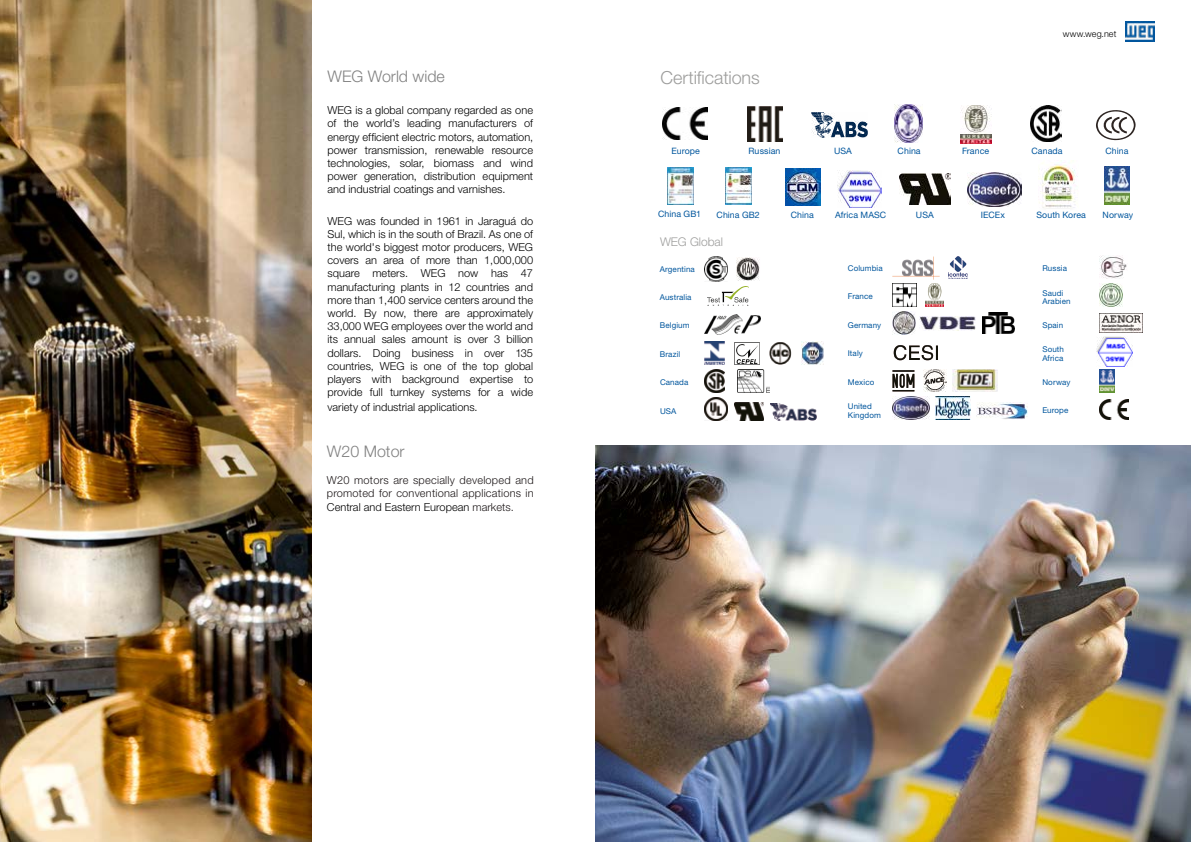
<style>
.page{position:relative;width:1191px;height:842px;background:#fff}
.page>*{position:absolute;margin:0;border:0;box-sizing:border-box;transform-origin:0 0}
.t1{font:300 18px "Helvetica Neue LT Pro";letter-spacing:-.005em;color:#9d9d9c}
.t2{font:300 16px "Helvetica Neue LT Pro";color:#818181}
.t3{font:300 12px "Helvetica Neue LT Pro";color:#9d9d9c}
.t4{font:300 11px/13.2px "Helvetica Neue LT Pro";color:#000;text-align:justify}
.t5{font:300 11px/13.2px "Helvetica Neue LT Pro";letter-spacing:.005em;color:#1f191a;text-align:justify}
.t6{font:300 9px "Helvetica Neue LT Pro";letter-spacing:.015em;color:#000}
.t7{font:8.8px "Helvetica Neue LT Pro";letter-spacing:.01em;color:#00569d}
.t8{font:8px/8.5px "Helvetica Neue LT Pro";letter-spacing:.015em;color:#00569d}
.s1{color:#000}
</style>
<div class="page">
<img style="left:1125px;top:22px;width:29px;height:19px">
<img style="left:0;top:0;width:312px;height:842px">
<img style="left:595px;top:445px;width:595px;height:397px">
<svg style="left:1096px;top:110px;width:39px;height:31px"></svg>
<img style="left:662px;top:108px;width:45px;height:31px">
<img style="left:811px;top:112px;width:56px;height:26px">
<img style="left:895px;top:105px;width:28px;height:37px">
<img style="left:961px;top:105px;width:30px;height:38px">
<img style="left:1030px;top:106px;width:31px;height:35px">
<img style="left:748px;top:107px;width:34px;height:34px">
<img style="left:785px;top:168px;width:35px;height:38px">
<img style="left:899px;top:174px;width:51px;height:31px">
<img style="left:967px;top:173px;width:55px;height:33px">
<img style="left:668px;top:167px;width:25px;height:38px">
<img style="left:725px;top:167px;width:26px;height:38px">
<img style="left:1104px;top:167px;width:25px;height:37px">
<img style="left:1038px;top:160px;width:40px;height:49px">
<img style="left:1099px;top:255px;width:28px;height:24px">
<img style="left:704px;top:256px;width:23px;height:25px">
<img style="left:736px;top:258px;width:24px;height:22px">
<img style="left:707px;top:286px;width:42px;height:20px">
<img style="left:704px;top:314px;width:56px;height:20px">
<img style="left:734px;top:342px;width:26px;height:22px">
<img style="left:704px;top:341px;width:20px;height:23px">
<img style="left:769px;top:342px;width:23px;height:22px">
<img style="left:801px;top:341px;width:22px;height:23px">
<img style="left:704px;top:370px;width:20px;height:22px">
<img style="left:737px;top:370px;width:32px;height:22px">
<img style="left:704px;top:397px;width:23px;height:23px">
<img style="left:734px;top:403px;width:29px;height:17px">
<img style="left:770px;top:403px;width:46px;height:17px">
<img style="left:892px;top:256px;width:47px;height:23px">
<img style="left:892px;top:283px;width:24px;height:23px">
<img style="left:925px;top:283px;width:18px;height:23px">
<img style="left:982px;top:312px;width:32px;height:21px">
<img style="left:893px;top:345px;width:45px;height:16px">
<img style="left:892px;top:370px;width:22px;height:22px">
<img style="left:923px;top:369px;width:23px;height:23px">
<img style="left:953px;top:369px;width:44px;height:23px">
<img style="left:892px;top:397px;width:37px;height:23px">
<img style="left:935px;top:397px;width:35px;height:23px">
<img style="left:977px;top:403px;width:50px;height:16px">
<img style="left:1099px;top:283px;width:23px;height:23px">
<img style="left:1099px;top:313px;width:43px;height:20px">
<img style="left:1099px;top:369px;width:15px;height:23px">
<img style="left:1099px;top:400px;width:29px;height:20px">
<img style="left:948px;top:256px;width:19px;height:23px">
<img style="left:892px;top:311px;width:23px;height:23px">
<img style="left:920px;top:317px;width:56px;height:14px">
<img style="left:837px;top:170px;width:44px;height:37px">
<img style="left:1097px;top:337px;width:35px;height:29px">
<h2 class="t2" style="left:327px;top:67px;width:119px">WEG World wide</h2>
<p class="t4" style="left:327px;top:103px;width:207px">WEG is a global company regarded as one of the world’s leading manufacturers of energy efficient electric motors, automation, power transmission, renewable resource technologies, solar, biomass and wind power generation, distribution equipment and industrial coatings and varnishes.</p>
<p class="t4" style="left:327px;top:214px;width:207px">WEG was founded in 1961 in Jaraguá do Sul, which is in the south of Brazil. As one of the world's biggest motor producers, WEG covers an area of more than 1,000,000 square meters. WEG now has 47 manufacturing plants in 12 countries and more than 1,400 service centers around the world. By now, there are approximately 33,000 WEG employees over the world and its annual sales amount is over 3 billion dollars. Doing business in over 135 countries, WEG is one of the top global players with background expertise to provide full turnkey systems for a wide</p>
<p class="t4" style="left:327px;top:400px;width:152px">variety of industrial applications.</p>
<h2 class="t2" style="left:327px;top:441px;width:79px">W20 Motor</h2>
<p class="t5" style="left:327px;top:473px;width:208px">W20 motors are specially developed and promoted for conventional applications in <span class="s1">Central and Eastern European</span> markets.</p>
<h1 class="t1" style="left:660px;top:67px;width:101px">Certifications</h1>
<p class="t7" style="left:671px;top:146px;width:30px">Europe</p>
<p class="t7" style="left:748px;top:146px;width:33px">Russian</p>
<p class="t7" style="left:834px;top:146px;width:19px">USA</p>
<p class="t6" style="left:1062px;top:28px;width:55px">www.weg.net</p>
<p class="t7" style="left:897px;top:146px;width:25px">China</p>
<p class="t7" style="left:962px;top:146px;width:29px">France</p>
<p class="t7" style="left:1031px;top:146px;width:33px">Canada</p>
<p class="t7" style="left:1105px;top:146px;width:25px">China</p>
<p class="t7" style="left:658px;top:208px;width:44px">China GB1</p>
<p class="t7" style="left:716px;top:209px;width:45px">China GB2</p>
<p class="t7" style="left:790px;top:209px;width:25px">China</p>
<p class="t7" style="left:835px;top:209px;width:53px">Africa MASC</p>
<p class="t7" style="left:1102px;top:209px;width:32px">Norway</p>
<p class="t7" style="left:916px;top:209px;width:19px">USA</p>
<p class="t7" style="left:981px;top:209px;width:26px">IECEx</p>
<p class="t7" style="left:1036px;top:210px;width:51px">South Korea</p>
<p class="t3" style="left:660px;top:235px;width:65px">WEG Global</p>
<p class="t8" style="left:660px;top:264px;width:37px">Argentina</p>
<p class="t8" style="left:660px;top:293px;width:33px">Australia</p>
<p class="t8" style="left:660px;top:321px;width:31px">Belgium</p>
<p class="t8" style="left:660px;top:349px;width:22px">Brazil</p>
<p class="t8" style="left:660px;top:377px;width:30px">Canada</p>
<p class="t8" style="left:660px;top:406px;width:18px">USA</p>
<p class="t8" style="left:848px;top:264px;width:36px">Columbia</p>
<p class="t8" style="left:848px;top:292px;width:27px">France</p>
<p class="t8" style="left:848px;top:320px;width:35px">Germany</p>
<p class="t8" style="left:848px;top:349px;width:17px">Italy</p>
<p class="t8" style="left:848px;top:377px;width:28px">Mexico</p>
<p class="t8" style="left:848px;top:402px;width:34px">United<br>Kingdom</p>
<p class="t8" style="left:1042px;top:264px;width:26px">Russia</p>
<p class="t8" style="left:1042px;top:288px;width:30px">Saudi<br>Arabien</p>
<p class="t8" style="left:1042px;top:321px;width:22px">Spain</p>
<p class="t8" style="left:1042px;top:345px;width:23px">South<br>Africa</p>
<p class="t8" style="left:1042px;top:377px;width:29px">Norway</p>
<p class="t8" style="left:1042px;top:406px;width:28px">Europe</p>
</div>
